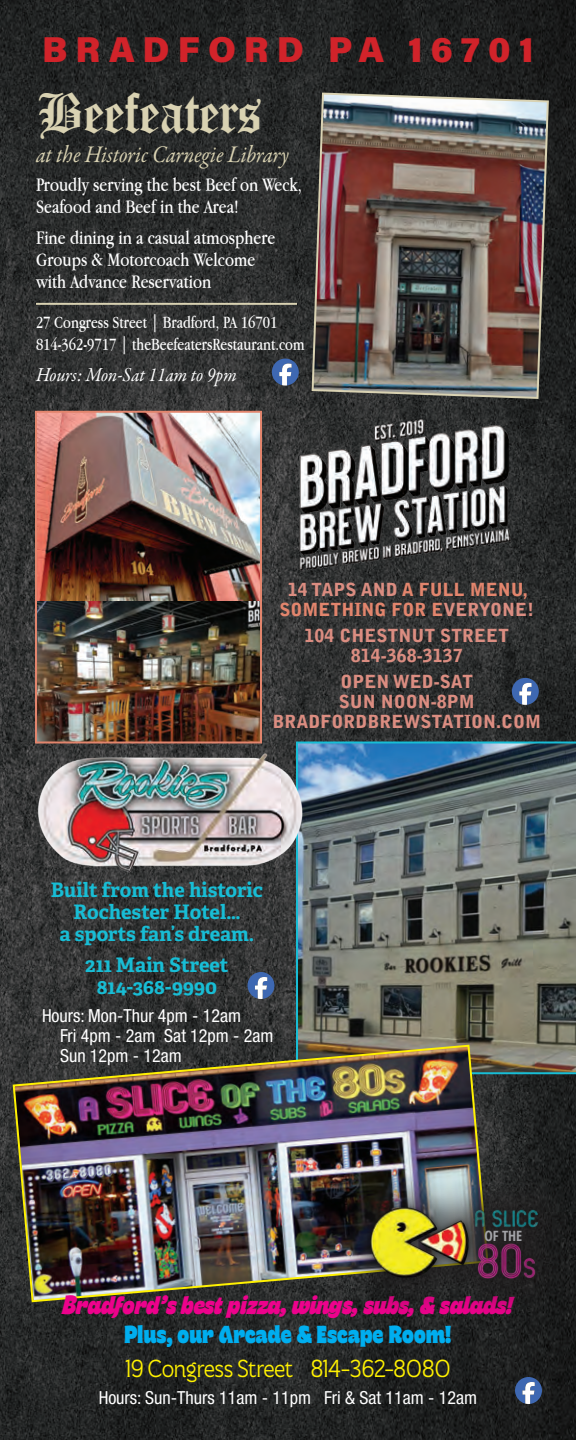
<style>
.page{position:relative;width:576px;height:1440px;background:#fff}
.page>*{position:absolute;margin:0;border:0;box-sizing:border-box;transform-origin:0 0}
.t1{font:42px "Old English Five";letter-spacing:-.04em;color:#d9d2b2}
.t2{font:36px "Acumin Variable Concept";letter-spacing:.22em;color:#d1232a}
.t3{font:24px/28.8px "Freitag Display M Italic";color:#ed028c;text-align:center}
.t4{font:italic 24px "Garamond Premr Pro";letter-spacing:-.005em;color:#d9d2b2;scale:.9 1}
.t5{font:300 24px "Freitag";color:#fff101}
.t6{font:20px/22px "Apple Garamond";color:#fff}
.t7{font:700 20px/22px "Adelle";color:#18bdd5;text-align:center}
.t8{font:italic 20px "Garamond Premr Pro";color:#fff;scale:.9 1}
.t9{font:condensed 18px/20px "Helvetica Neue LT Std";color:#fff}
.t10{font:900 18px/20px "Bell Gothic Std";color:#db8d81;text-align:center}
.t11{font:18px/22px "Apple Garamond";color:#fff;scale:.93 1}
.t12{font:900 18px/20px "Bell Gothic Std";color:#e2856d;text-align:center}
.t13{font:700 condensed 14.2px "Open Sans";color:#a4a5a9}
.s1{color:#db8d81}
.s2{font-family:"Freitag Display M";color:#00aeef}
</style>
<div class="page">
<img style="left:0;top:0;width:576px;height:1440px">
<svg style="left:515px;top:1377px;width:27px;height:27px"></svg>
<img style="left:38px;top:414px;width:221px;height:327px">
<img style="left:311px;top:92px;width:239px;height:308px">
<img style="left:294px;top:418px;width:219px;height:156px">
<img style="left:296px;top:742px;width:280px;height:332px">
<img style="left:35px;top:745px;width:271px;height:130px">
<img style="left:12px;top:1044px;width:478px;height:259px">
<div style="left:329px;top:1164px;width:247px;height:158px;background:#231f20;opacity:.75"></div>
<img style="left:368px;top:1202px;width:174px;height:82px">
<svg style="left:248px;top:972px;width:26px;height:27px"></svg>
<svg style="left:512px;top:678px;width:27px;height:27px"></svg>
<hr style="left:36px;top:303px;width:261px;height:2px;background:#d9d2b2">
<div style="left:35px;top:411px;width:227px;height:333px;border:2px solid #e2856d"></div>
<svg style="left:272px;top:359px;width:27px;height:27px"></svg>
<p class="t2" style="left:42px;top:25px;width:493px">BRADFORD PA 16701</p>
<p class="t1" style="left:36px;top:94px;width:228px">Beefeaters</p>
<p class="t4" style="left:36px;top:139px;width:283px">at the Historic Carnegie Library</p>
<p class="t6" style="left:36px;top:173px;width:267px">Proudly serving the best Beef on Weck,<br>Seafood and Beef in the Area!</p>
<p class="t6" style="left:36px;top:226px;width:241px">Fine dining in a casual atmosphere<br>Groups &amp; Motorcoach Welcome with Advance Reservation</p>
<p class="t11" style="left:36px;top:311px;width:290px">27 Congress Street | Bradford, PA 16701<br>814-362-9717 | theBeefeatersRestaurant.com</p>
<p class="t8" style="left:36px;top:362px;width:225px">Hours: Mon-Sat 11am to 9pm</p>
<p class="t12" style="left:280px;top:579px;width:256px"><span class="s1">14 TAPS AND</span> A FULL MENU,<br>SOMETHING FOR E<span class="s1">VERYONE!</span></p>
<p class="t10" style="left:304px;top:626px;width:206px">104 CHESTNUT STREET<br>814-368-3137</p>
<p class="t10" style="left:273px;top:672px;width:270px">OPEN WED-SAT<br>SUN NOON-8PM<br>BRADFORDBREWSTATION.COM</p>
<p class="t7" style="left:51px;top:879px;width:214px">Built from the historic<br>Rochester Hotel…<br>a sports fan’s dream.</p>
<p class="t7" style="left:85px;top:954px;width:145px">211 Main Street<br>814-368-9990</p>
<p class="t9" style="left:60px;top:1005px;width:215px;text-indent:-18px">Hours: Mon-Thur 4pm - 12am<br>Fri 4pm - 2am Sat 12pm - 2am<br>Sun 12pm - 12am</p>
<p class="t13" style="left:484px;top:1226px;width:39px">OF THE</p>
<p class="t3" style="left:63px;top:1289px;width:452px">Bradford’s best pizza, wings, subs, &amp; salads!<br><span class="s2">Plus, our Arcade &amp; Escape Room!</span></p>
<p class="t5" style="left:125px;top:1355px;width:326px">19 Congress Street 814-362-8080</p>
<p class="t9" style="left:99px;top:1387px;width:380px">Hours: Sun-Thurs 11am - 11pm Fri &amp; Sat 11am - 12am</p>
</div>
